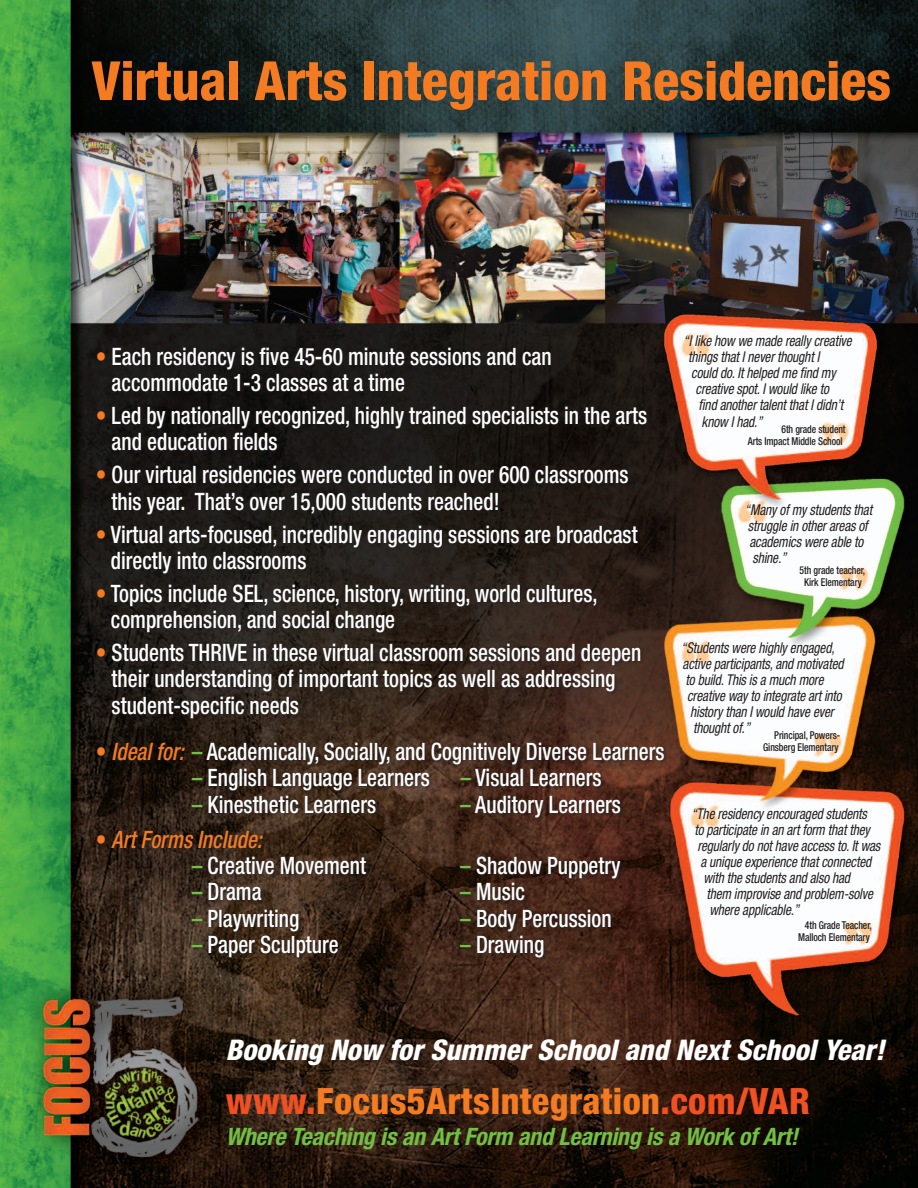
<style>
.page{position:relative;width:918px;height:1188px;background:#fff}
.page>*{position:absolute;margin:0;border:0;box-sizing:border-box;transform-origin:0 0}
.t1{font:800 condensed 54px "Helvetica Neue LT Std";color:#f47b21}
.t2{font:800 condensed 36.3px "Helvetica Neue LT Std";letter-spacing:.01em;color:#f47b21}
.t3{font:italic 800 condensed 28.5px "Helvetica Neue LT Std";color:#fff}
.t4{font:500 condensed 24px/26.2px "Helvetica Neue LT Std";color:#fff;scale:.89 1}
.t5{font:italic 700 condensed 24px "Helvetica Neue LT Std";letter-spacing:-.01em;color:#71bf44}
.t6{font:italic 500 condensed 24px "Helvetica Neue LT Std";color:#f47b21;scale:.89 1}
.t7{font:italic condensed 14.85px "Helvetica Neue LT Std";letter-spacing:-.01em;color:#231f20;scale:.89 1}
.t8{font:500 condensed 10.8px/12px "Helvetica Neue LT Std";letter-spacing:-.01em;color:#231f20;text-align:right;scale:.89 1}
.s1{color:#f47b21}
.s2{font-style:italic;color:#f47b21}
.s3{color:#71bf44}
.s4{font-style:normal}
.s5{color:#f05022}
</style>
<div class="page">
<img style="left:0;top:0;width:918px;height:1188px">
<div style="left:96px;top:345px;width:572px;height:617px;background:#231f20;opacity:.75"></div>
<h1 class="t1" style="left:91px;top:47px;width:801px">Virtual Arts Integration Residencies</h1>
<p class="t4" style="left:112px;top:343px;width:496px;text-indent:-16px"><span class="s1">•</span> Each residency is five 45-60 minute sessions and can accommodate 1-3 classes at a time</p>
<p class="t4" style="left:112px;top:402px;width:603px;text-indent:-16px"><span class="s1">•</span> Led by nationally recognized, highly trained specialists in the arts and education fields</p>
<p class="t4" style="left:112px;top:461px;width:582px;text-indent:-16px"><span class="s1">•</span> Our virtual residencies were conducted in over 600 classrooms this year. That’s over 15,000 students reached!</p>
<p class="t4" style="left:111px;top:521px;width:593px;text-indent:-15px"><span class="s1">•</span> Virtual arts-focused, incredibly engaging sessions are broadcast directly into classrooms</p>
<p class="t4" style="left:111px;top:580px;width:548px;text-indent:-15px"><span class="s1">•</span> Topics include SEL, science, history, writing, world cultures, comprehension, and social change</p>
<p class="t4" style="left:112px;top:639px;width:597px;text-indent:-16px"><span class="s1">•</span> Students THRIVE in these virtual classroom sessions and deepen their understanding of important topics as well as addressing student-specific needs</p>
<p class="t4" style="left:96px;top:738px;width:640px"><span class="s1">•</span> <span class="s2">Ideal for:</span> <span class="s3">–</span> Academically, Socially, and Cognitively Diverse Learners</p>
<p class="t4" style="left:192px;top:764px;width:269px"><span class="s3">–</span> English Language Learners</p>
<p class="t4" style="left:460px;top:764px;width:160px"><span class="s3">–</span> Visual Learners</p>
<p class="t4" style="left:192px;top:791px;width:209px"><span class="s3">–</span> Kinesthetic Learners</p>
<p class="t4" style="left:460px;top:791px;width:182px"><span class="s3">–</span> Auditory Learners</p>
<p class="t6" style="left:96px;top:825px;width:188px"><span class="s4">•</span> Art Forms Include:</p>
<p class="t4" style="left:192px;top:852px;width:197px"><span class="s3">–</span> Creative Movement</p>
<p class="t4" style="left:460px;top:852px;width:182px"><span class="s3">–</span> Shadow Puppetry</p>
<p class="t4" style="left:192px;top:878px;width:80px"><span class="s3">–</span> Drama</p>
<p class="t4" style="left:460px;top:878px;width:74px"><span class="s3">–</span> Music</p>
<p class="t4" style="left:192px;top:905px;width:122px"><span class="s3">–</span> Playwriting</p>
<p class="t4" style="left:460px;top:905px;width:172px"><span class="s3">–</span> Body Percussion</p>
<p class="t4" style="left:192px;top:931px;width:167px"><span class="s3">–</span> Paper Sculpture</p>
<p class="t4" style="left:460px;top:931px;width:96px"><span class="s3">–</span> Drawing</p>
<p class="t7" style="left:684px;top:332px;width:190px">“I like how we made really creative</p>
<p class="t7" style="left:688px;top:348px;width:149px">things that I never thought I</p>
<p class="t7" style="left:691px;top:364px;width:164px">could do. It helped me find my</p>
<p class="t7" style="left:696px;top:381px;width:151px">creative spot. I would like to</p>
<p class="t7" style="left:699px;top:397px;width:164px">find another talent that I didn’t</p>
<p class="t7" style="left:702px;top:413px;width:70px">know I had.”</p>
<p class="t8" style="left:748px;top:423px;width:111px">6th grade student<br>Arts Impact Middle School</p>
<p class="t7" style="left:745px;top:501px;width:144px">“Many of my students that</p>
<p class="t7" style="left:748px;top:517px;width:136px">struggle in other areas of</p>
<p class="t7" style="left:749px;top:533px;width:129px">academics were able to</p>
<p class="t7" style="left:752px;top:550px;width:40px">shine.”</p>
<p class="t8" style="left:800px;top:564px;width:75px;text-align:center">5th grade teacher,<br>Kirk Elementary</p>
<p class="t7" style="left:681px;top:639px;width:174px">“Students were highly engaged,</p>
<p class="t7" style="left:683px;top:655px;width:182px">active participants, and motivated</p>
<p class="t7" style="left:686px;top:671px;width:157px">to build. This is a much more</p>
<p class="t7" style="left:687px;top:687px;width:175px">creative way to integrate art into</p>
<p class="t7" style="left:690px;top:703px;width:163px">history than I would have ever</p>
<p class="t7" style="left:693px;top:719px;width:66px">thought of.”</p>
<p class="t8" style="left:763px;top:729px;width:88px">Principal, Powers-<br>Ginsberg Elementary</p>
<p class="t7" style="left:691px;top:805px;width:199px">“The residency encouraged students</p>
<p class="t7" style="left:694px;top:821px;width:199px">to participate in an art form that they</p>
<p class="t7" style="left:697px;top:837px;width:207px">regularly do not have access to. It was</p>
<p class="t7" style="left:700px;top:853px;width:194px">a unique experience that connected</p>
<p class="t7" style="left:703px;top:869px;width:166px">with the students and also had</p>
<p class="t7" style="left:706px;top:886px;width:189px">them improvise and problem-solve</p>
<p class="t7" style="left:709px;top:902px;width:103px">where applicable.”</p>
<p class="t8" style="left:798px;top:919px;width:84px">4th Grade Teacher,<br>Malloch Elementary</p>
<p class="t3" style="left:226px;top:1032px;width:660px">Booking Now for Summer School and Next School Year!</p>
<h2 class="t2" style="left:226px;top:1078px;width:586px"><span class="s5">www.</span>Focus5ArtsIntegration<span class="s5">.com/VAR</span></h2>
<p class="t5" style="left:226px;top:1122px;width:574px">Where Teaching is an Art Form and Learning is a Work of Art!</p>
</div>
